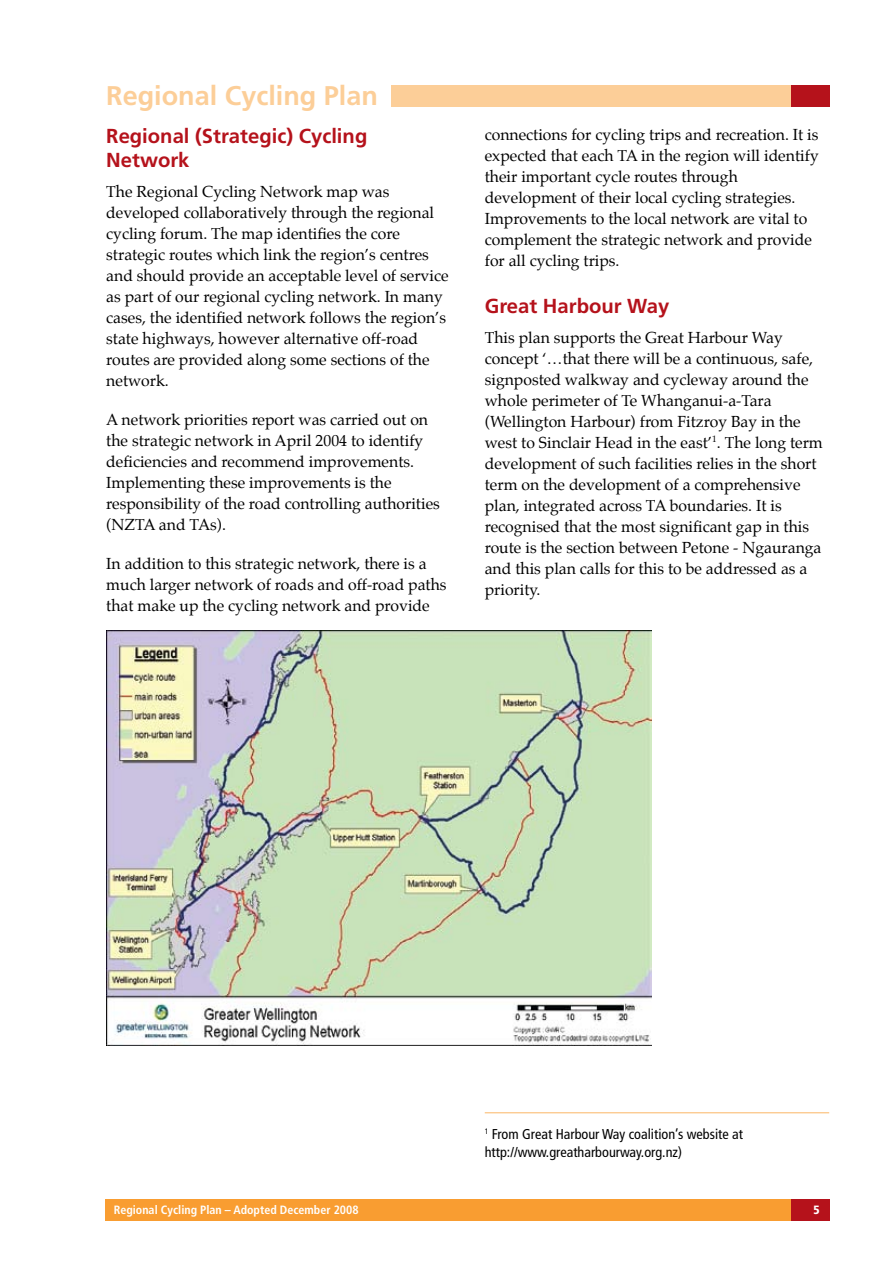
<style>
.page{position:relative;width:893px;height:1263px;background:#fff}
.page>*{position:absolute;margin:0;border:0;box-sizing:border-box;transform-origin:0 0}
.t1{font:700 27px "Frutiger";color:#fcce98}
.t2{font:700 20.25px/24.3px "Frutiger";color:#b5121b}
.t3{font:15.75px/21px "Palatino";color:#000}
.t4{font:condensed 14.25px/18px "Frutiger";color:#000}
.t5{font:700 condensed 12px "Frutiger";color:#fff}
.t6{font:900 condensed 12px "Frutiger";color:#fff}
</style>
<div class="page">
<div style="left:106px;top:85px;width:723px;height:21px;background:#fcce98"></div>
<div style="left:105px;top:1199px;width:722px;height:21px;background:#f99d31"></div>
<div style="left:791px;top:1199px;width:38px;height:21px;background:#b5121b"></div>
<div style="left:791px;top:85px;width:38px;height:21px;background:#b5121b"></div>
<hr style="left:485px;top:1112px;width:344px;height:1px;background:#fbb664">
<img style="left:106px;top:630px;width:545px;height:415px">
<div style="left:106px;top:85px;width:285px;height:30px;background:#fff"></div>
<h1 class="t1" style="left:106px;top:80px;width:273px">Regional Cycling Plan</h1>
<p class="t2" style="left:106px;top:124px;width:263px">Regional (Strategic) Cycling<br>Network</p>
<p class="t3" style="left:106px;top:182px;width:344px">The Regional Cycling Network map was developed collaboratively through the regional cycling forum. The map identifies the core strategic routes which link the region’s centres and should provide an acceptable level of service as part of our regional cycling network. In many cases, the identified network follows the region’s state highways, however alternative off-road routes are provided along some sections of the network.</p>
<p class="t3" style="left:106px;top:410px;width:335px">A network priorities report was carried out on the strategic network in April 2004 to identify deficiencies and recommend improvements.<br>Implementing these improvements is the responsibility of the road controlling authorities (NZTA and TAs).</p>
<p class="t3" style="left:106px;top:554px;width:342px">In addition to this strategic network, there is a much larger network of roads and off-road paths that make up the cycling network and provide</p>
<p class="t3" style="left:485px;top:126px;width:335px">connections for cycling trips and recreation. It is expected that each TA in the region will identify their important cycle routes through development of their local cycling strategies.<br>Improvements to the local network are vital to complement the strategic network and provide for all cycling trips.</p>
<p class="t2" style="left:485px;top:294px;width:186px">Great Harbour Way</p>
<p class="t3" style="left:485px;top:328px;width:340px">This plan supports the Great Harbour Way concept ‘…that there will be a continuous, safe, signposted walkway and cycleway around the whole perimeter of Te Whanganui-a-Tara (Wellington Harbour) from Fitzroy Bay in the west to Sinclair Head in the east’<sup>1</sup>. The long term development of such facilities relies in the short term on the development of a comprehensive plan, integrated across TA boundaries. It is recognised that the most significant gap in this route is the section between Petone - Ngauranga and this plan calls for this to be addressed as a priority.</p>
<p class="t4" style="left:485px;top:1125px;width:260px"><sup>1</sup> From Great Harbour Way coalition’s website at http://www.greatharbourway.org.nz)</p>
<p class="t5" style="left:114px;top:1203px;width:246px">Regional Cycling Plan – Adopted December 2008</p>
<p class="t6" style="left:813px;top:1203px;width:8px">5</p>
</div>
